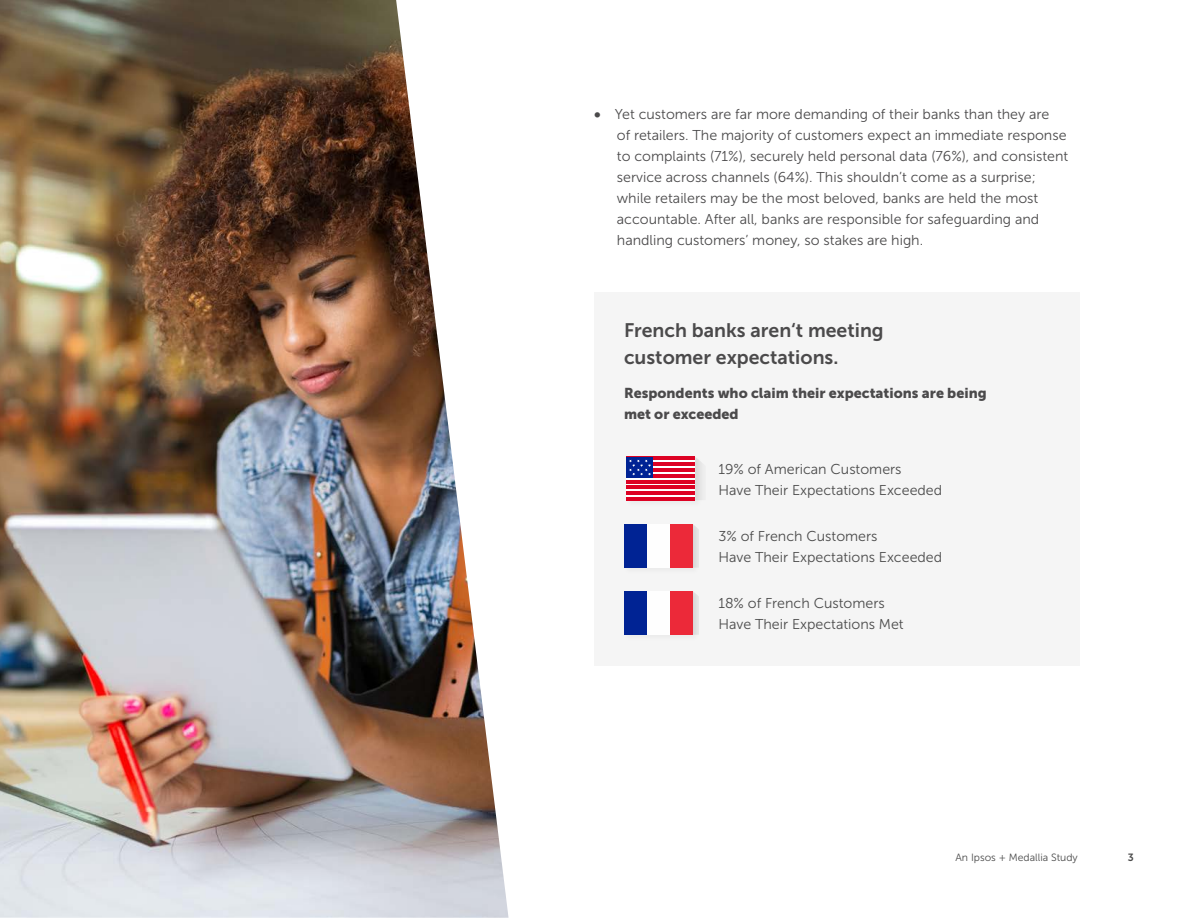
<style>
.page{position:relative;width:1188px;height:918px;background:#fff}
.page>*{position:absolute;margin:0;border:0;box-sizing:border-box;transform-origin:0 0}
.t1{font:19.5px/27px "Museo Sans 700";color:#4b4a4b}
.t2{font:14.25px/21px "Museo Sans 300";color:#4b4a4b}
.t3{font:14.25px/21px "Museo Sans 300";color:#4b4b4b}
.t4{font:14.25px/21px "Museo Sans 900";color:#4b4a4b}
.t5{font:10.5px "Museo Sans 300";color:#4a4a4a}
.t6{font:10.5px "Museo Sans 700";color:#4a4a4a}
.s1{font-family:"Museo Sans 900"}
</style>
<div class="page">
<img style="left:0;top:0;width:509px;height:918px">
<div style="left:594px;top:292px;width:486px;height:373px;background:#f5f5f5"></div>
<img style="left:628px;top:456px;width:70px;height:45px">
<svg style="left:651px;top:460px;width:44px;height:37px"></svg>
<hr style="left:626px;top:457px;width:69px;height:3px;background:#dd0224">
<hr style="left:626px;top:462px;width:69px;height:4px;background:#dd0224">
<hr style="left:626px;top:468px;width:69px;height:4px;background:#dd0224">
<hr style="left:626px;top:474px;width:69px;height:3px;background:#dd0224">
<hr style="left:626px;top:480px;width:69px;height:3px;background:#dd0224">
<hr style="left:626px;top:486px;width:69px;height:3px;background:#dd0224">
<hr style="left:626px;top:491px;width:69px;height:4px;background:#dd0224">
<hr style="left:626px;top:497px;width:69px;height:4px;background:#dd0224">
<div style="left:626px;top:457px;width:27px;height:20px;background:#002394"></div>
<svg style="left:626px;top:459px;width:25px;height:38px"></svg>
<svg style="left:695px;top:457px;width:7px;height:43px"></svg>
<div style="left:624px;top:524px;width:23px;height:44px;background:#002394"></div>
<div style="left:647px;top:524px;width:23px;height:44px;background:#fefefe"></div>
<div style="left:670px;top:524px;width:23px;height:44px;background:#ec2939"></div>
<svg style="left:693px;top:525px;width:6px;height:43px"></svg>
<div style="left:624px;top:591px;width:23px;height:44px;background:#002394"></div>
<div style="left:647px;top:591px;width:23px;height:44px;background:#fefefe"></div>
<div style="left:670px;top:591px;width:23px;height:44px;background:#ec2939"></div>
<svg style="left:693px;top:592px;width:6px;height:43px"></svg>
<p class="t2" style="left:617px;top:103px;width:453px;text-indent:-23px"><span class="s1">•</span> Yet customers are far more demanding of their banks than they are<br>of retailers. The majority of customers expect an immediate response to complaints (71%), securely held personal data (76%), and consistent service across channels (64%). This shouldn’t come as a surprise; while retailers may be the most beloved, banks are held the most accountable. After all, banks are responsible for safeguarding and handling customers’ money, so stakes are high.</p>
<h1 class="t1" style="left:624px;top:317px;width:261px">French banks aren‘t meeting customer expectations.</h1>
<p class="t4" style="left:624px;top:383px;width:364px">Respondents who claim their expectations are being met or exceeded</p>
<p class="t3" style="left:718px;top:458px;width:225px">19% of American Customers<br>Have Their Expectations Exceeded</p>
<p class="t3" style="left:718px;top:526px;width:225px">3% of French Customers<br>Have Their Expectations Exceeded</p>
<p class="t3" style="left:718px;top:593px;width:187px">18% of French Customers<br>Have Their Expectations Met</p>
<p class="t5" style="left:956px;top:852px;width:124px">An Ipsos + Medallia Study</p>
<p class="t6" style="left:1128px;top:852px;width:8px">3</p>
</div>
